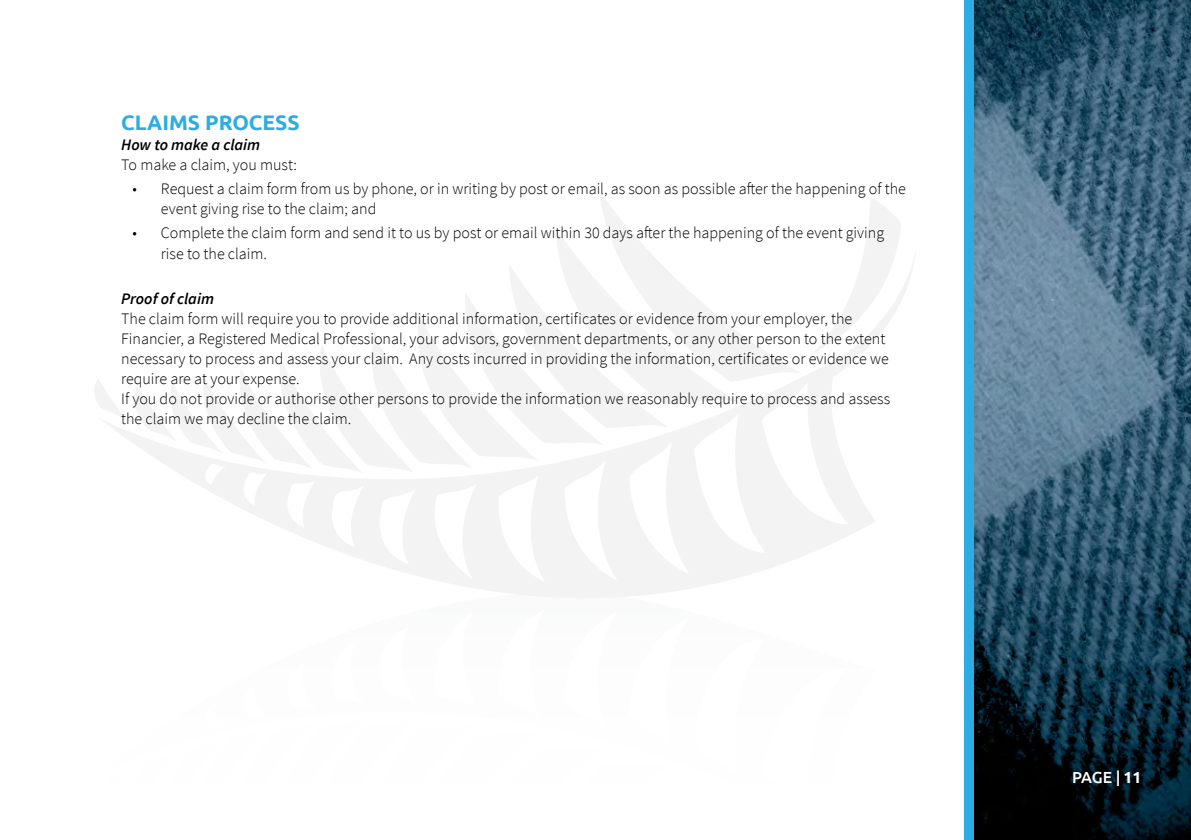
<style>
.page{position:relative;width:1191px;height:840px;background:#fff}
.page>*{position:absolute;margin:0;border:0;box-sizing:border-box;transform-origin:0 0}
.t1{font:700 21px "Ubuntu";color:#2cace2}
.t2{font:300 16px/20px "Source Sans Pro";color:#000}
.t3{font:italic 600 16px "Source Sans Pro";color:#000}
.t4{font:500 16px "Ubuntu";color:#fff}
.s1{font-weight:700}
</style>
<div class="page">
<div style="left:964px;top:0;width:227px;height:839px;background:#2cace2"></div>
<svg style="left:95px;top:194px;width:820px;height:404px"></svg>
<img style="left:974px;top:0;width:217px;height:839px">
<h1 class="t1" style="left:121px;top:109px;width:180px">CLAIMS PROCESS</h1>
<p class="t3" style="left:121px;top:134px;width:141px">How to make a claim</p>
<p class="t2" style="left:121px;top:154px;width:177px">To make a claim, you must:</p>
<p class="t2" style="left:161px;top:178px;width:746px;line-height:20.8px;text-indent:-28px">• Request a claim form from us by phone, or in writing by post or email, as soon as possible after the happening of the event giving rise to the claim; and</p>
<p class="t2" style="left:161px;top:222px;width:725px;line-height:20.8px;text-indent:-28px">• Complete the claim form and send it to us by post or email within 30 days after the happening of the event giving rise to the claim.</p>
<p class="t3" style="left:121px;top:288px;width:94px">Proof of claim</p>
<p class="t2" style="left:121px;top:309px;width:770px">The claim form will require you to provide additional information, certificates or evidence from your employer, the Financier, a Registered Medical Professional, your advisors, government departments, or any other person to the extent necessary to process and assess your claim. Any costs incurred in providing the information, certificates or evidence we require are at your expense.<br>If you do not provide or authorise other persons to provide the information we reasonably require to process and assess the claim we may decline the claim.</p>
<p class="t4" style="left:1072px;top:766px;width:71px">PAGE | <span class="s1">11</span></p>
</div>
